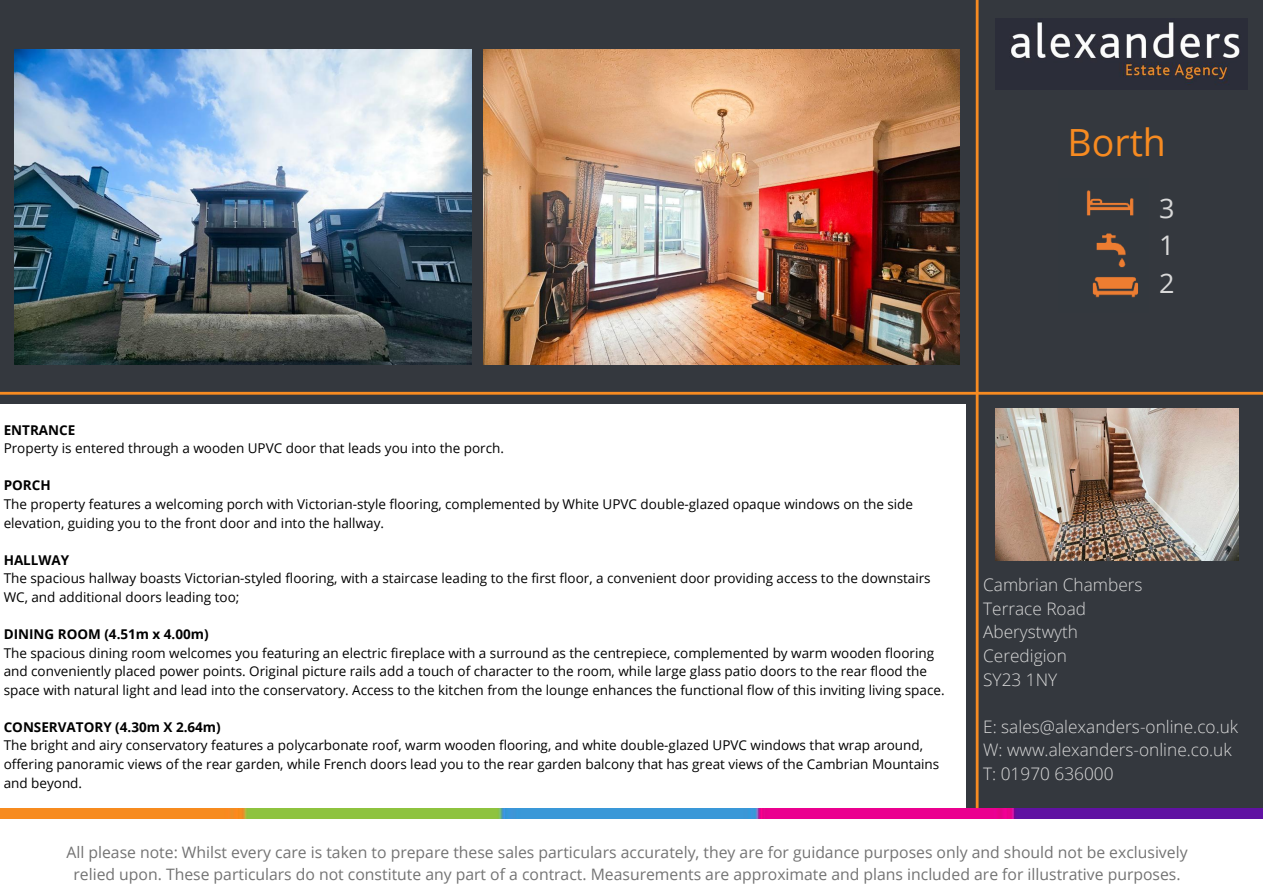
<style>
.page{position:relative;width:1263px;height:893px;background:#fff}
.page>*{position:absolute;margin:0;border:0;box-sizing:border-box;transform-origin:0 0}
.t1{font:37.5px "Open Sans";color:#f78b21}
.t2{font:27px/37.7px "Open Sans";color:#d9d9d9;text-align:justify}
.t3{font:300 17.25px/23.6px "Open Sans";color:#d9d9d9}
.t4{font:15.75px/22px "Open Sans";color:#737373;text-align:center}
.t5{font:13.5px/18.6px "Open Sans";color:#000}
.t6{font:700 13.5px "Open Sans";color:#000}
</style>
<div class="page">
<div style="left:0;top:0;width:975px;height:404px;background:#34383e"></div>
<div style="left:966px;top:0;width:297px;height:808px;background:#34383e"></div>
<img style="left:995px;top:19px;width:252px;height:70px">
<img style="left:0;top:808px;width:1263px;height:10px">
<hr style="left:0;top:392px;width:1263px;height:3px;background:#f78b21">
<hr style="left:976px;top:0;width:2px;height:808px;background:#f78b21">
<img style="left:1086px;top:190px;width:52px;height:108px">
<img style="left:484px;top:50px;width:475px;height:314px">
<img style="left:14px;top:50px;width:458px;height:314px">
<img style="left:995px;top:408px;width:243px;height:152px">
<h1 class="t1" style="left:1067px;top:116px;width:100px">Borth</h1>
<h2 class="t2" style="left:1159px;top:188px;width:17px">3<br>1<br>2</h2>
<p class="t6" style="left:4px;top:420px;width:73px">ENTRANCE</p>
<p class="t5" style="left:4px;top:439px;width:502px">Property is entered through a wooden UPVC door that leads you into the porch.</p>
<p class="t6" style="left:4px;top:476px;width:49px">PORCH</p>
<p class="t5" style="left:4px;top:494px;width:911px">The property features a welcoming porch with Victorian-style flooring, complemented by White UPVC double-glazed opaque windows on the side elevation, guiding you to the front door and into the hallway.</p>
<p class="t6" style="left:4px;top:550px;width:67px">HALLWAY</p>
<p class="t5" style="left:4px;top:569px;width:928px">The spacious hallway boasts Victorian-styled flooring, with a staircase leading to the first floor, a convenient door providing access to the downstairs<br>WC, and additional doors leading too;</p>
<p class="t6" style="left:4px;top:624px;width:206px">DINING ROOM (4.51m x 4.00m)</p>
<p class="t5" style="left:4px;top:643px;width:942px">The spacious dining room welcomes you featuring an electric fireplace with a surround as the centrepiece, complemented by warm wooden flooring and conveniently placed power points. Original picture rails add a touch of character to the room, while large glass patio doors to the rear flood the space with natural light and lead into the conservatory. Access to the kitchen from the lounge enhances the functional flow of this inviting living space.</p>
<p class="t6" style="left:4px;top:717px;width:219px">CONSERVATORY (4.30m X 2.64m)</p>
<p class="t5" style="left:4px;top:736px;width:937px">The bright and airy conservatory features a polycarbonate roof, warm wooden flooring, and white double-glazed UPVC windows that wrap around, offering panoramic views of the rear garden, while French doors lead you to the rear garden balcony that has great views of the Cambrian Mountains and beyond.</p>
<p class="t3" style="left:983px;top:572px;width:161px">Cambrian Chambers<br>Terrace Road<br>Aberystwyth<br>Ceredigion<br>SY23 1NY</p>
<p class="t3" style="left:983px;top:714px;width:257px">E: sales@alexanders-online.co.uk<br>W: www.alexanders-online.co.uk<br>T: 01970 636000</p>
<p class="t4" style="left:66px;top:840px;width:1122px">All please note: Whilst every care is taken to prepare these sales particulars accurately, they are for guidance purposes only and should not be exclusively relied upon. These particulars do not constitute any part of a contract. Measurements are approximate and plans included are for illustrative purposes.</p>
</div>
